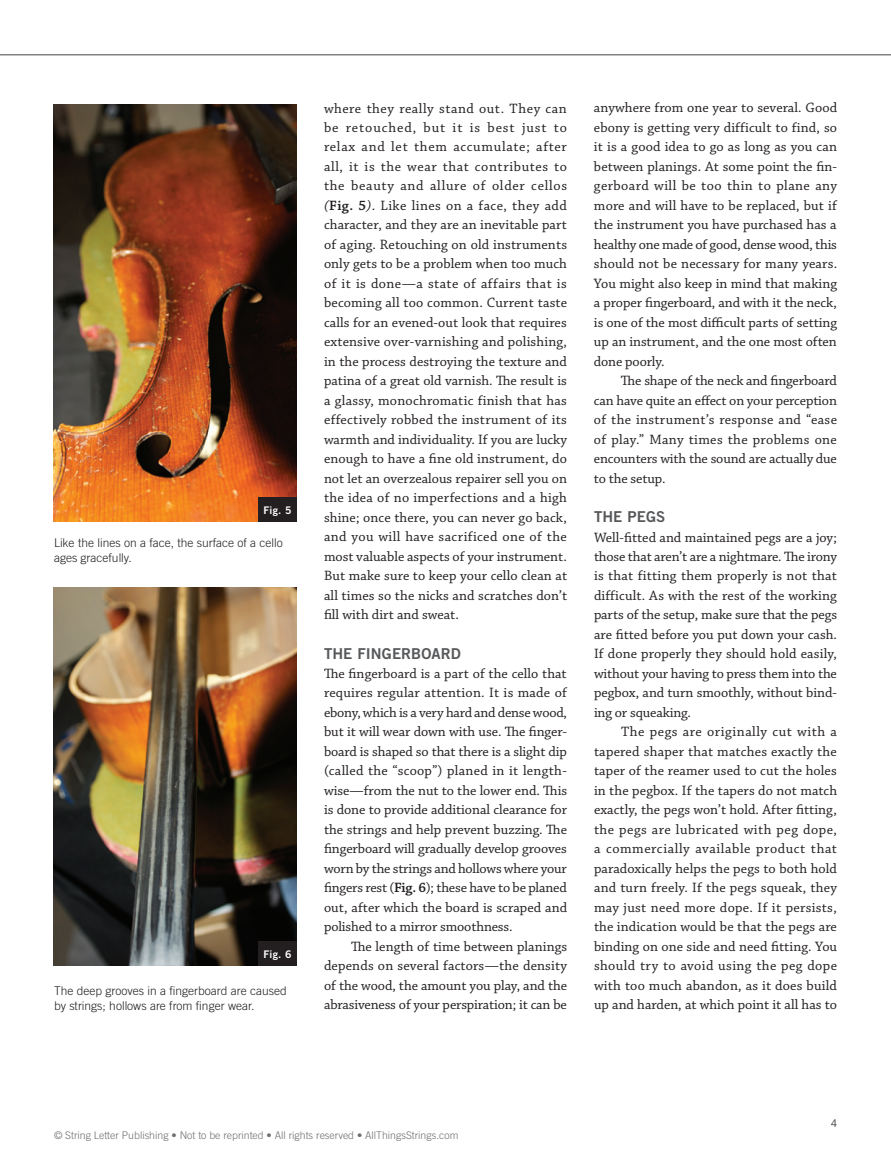
<style>
.page{position:relative;width:891px;height:1161px;background:#fff}
.page>*{position:absolute;margin:0;border:0;box-sizing:border-box;transform-origin:0 0}
.t1{font:15px "Trade Gothic Bold Two";color:#57585a}
.t2{font:14.25px/19.5px "Chaparral Pro";letter-spacing:-.005em;color:#231f20;text-align:justify}
.t3{font:300 12px/15px "Trade Gothic";color:#231f20}
.t4{font:300 10.5px "Trade Gothic";color:#6c6d70}
.t5{font:10.5px "Trade Gothic Bold Two";letter-spacing:.02em;color:#fff}
.t6{font:300 10.5px "Trade Gothic";color:#231f20}
.s1{font-style:italic}
.s2{font-weight:600}
</style>
<div class="page">
<hr style="left:0;top:54px;width:891px;height:2px;background:#808285">
<img style="left:54px;top:105px;width:243px;height:417px">
<img style="left:54px;top:587px;width:243px;height:379px">
<div style="left:258px;top:498px;width:39px;height:24px;background:#231f20"></div>
<div style="left:258px;top:941px;width:39px;height:25px;background:#231f20"></div>
<p class="t5" style="left:264px;top:504px;width:29px">FIG. 5</p>
<p class="t3" style="left:54px;top:535px;width:230px">Like the lines on a face, the surface of a cello ages gracefully.</p>
<p class="t5" style="left:264px;top:948px;width:29px">FIG. 6</p>
<p class="t3" style="left:54px;top:983px;width:234px">The deep grooves in a fingerboard are caused by strings; hollows are from finger wear.</p>
<p class="t2" style="left:324px;top:99px;width:245px">where they really stand out. They can be retouched, but it is best just to relax and let them accumulate; after all, it is the wear that contributes to the beauty and allure of older cellos <span class="s1">(</span><span class="s2">Fig. 5</span><span class="s1">)</span>. Like lines on a face, they add character, and they are an inevitable part of aging. Retouching on old instruments only gets to be a problem when too much of it is done—a state of affairs that is becoming all too common. Current taste calls for an evened-out look that requires extensive over-varnishing and polishing, in the process destroying the texture and patina of a great old varnish. The result is a glassy, monochromatic finish that has effectively robbed the instrument of its warmth and individuality. If you are lucky enough to have a fine old instrument, do not let an overzealous repairer sell you on the idea of no imperfections and a high shine; once there, you can never go back, and you will have sacrificed one of the most valuable aspects of your instrument.<br>But make sure to keep your cello clean at all times so the nicks and scratches don’t fill with dirt and sweat.</p>
<p class="t1" style="left:324px;top:644px;width:88px">THE FINGERBO</p>
<p class="t1" style="left:431px;top:644px;width:31px">ARD</p>
<p class="t2" style="left:324px;top:664px;width:245px">The fingerboard is a part of the cello that requires regular attention. It is made of ebony, which is a very hard and dense wood, but it will wear down with use. The finger&shy;board is shaped so that there is a slight dip (called the “scoop”) planed in it length&shy;wise—from the nut to the lower end. This is done to provide additional clearance for the strings and help prevent buzzing. The fingerboard will gradually develop grooves worn by the strings and hollows where your fingers rest (<span class="s2">Fig. 6</span>); these have to be planed out, after which the board is scraped and polished to a mirror smoothness.</p>
<p class="t2" style="left:324px;top:937px;width:245px;text-indent:27px">The length of time between planings depends on several factors—the density of the wood, the amount you play, and the abrasiveness of your perspiration; it can be</p>
<p class="t2" style="left:594px;top:99px;width:245px">anywhere from one year to several. Good ebony is getting very difficult to find, so it is a good idea to go as long as you can between planings. At some point the fin&shy;gerboard will be too thin to plane any more and will have to be replaced, but if the instrument you have purchased has a healthy one made of good, dense wood, this should not be necessary for many years.<br>You might also keep in mind that making a proper fingerboard, and with it the neck, is one of the most difficult parts of setting up an instrument, and the one most often done poorly.</p>
<p class="t2" style="left:594px;top:372px;width:245px;text-indent:27px">The shape of the neck and fingerboard can have quite an effect on your perception of the instrument’s response and “ease of play.” Many times the problems one encounters with the sound are actually due to the setup.</p>
<p class="t1" style="left:594px;top:507px;width:73px">THE PEGS</p>
<p class="t2" style="left:594px;top:528px;width:245px">Well-fitted and maintained pegs are a joy; those that aren’t are a nightmare. The irony is that fitting them properly is not that difficult. As with the rest of the working parts of the setup, make sure that the pegs are fitted before you put down your cash.<br>If done properly they should hold easily, without your having to press them into the pegbox, and turn smoothly, without bind&shy;ing or squeaking.</p>
<p class="t2" style="left:594px;top:723px;width:245px;text-indent:27px">The pegs are originally cut with a tapered shaper that matches exactly the taper of the reamer used to cut the holes in the pegbox. If the tapers do not match exactly, the pegs won’t hold. After fitting, the pegs are lubricated with peg dope, a commercially available product that paradoxically helps the pegs to both hold and turn freely. If the pegs squeak, they may just need more dope. If it persists, the indication would be that the pegs are binding on one side and need fitting. You should try to avoid using the peg dope with too much abandon, as it does build up and harden, at which point it all has to</p>
<p class="t4" style="left:54px;top:1129px;width:406px">© String Letter Publishing • Not to be reprinted • All rights reserved • AllThingsStrings.com</p>
<p class="t6" style="left:831px;top:1117px;width:7px">4</p>
</div>
